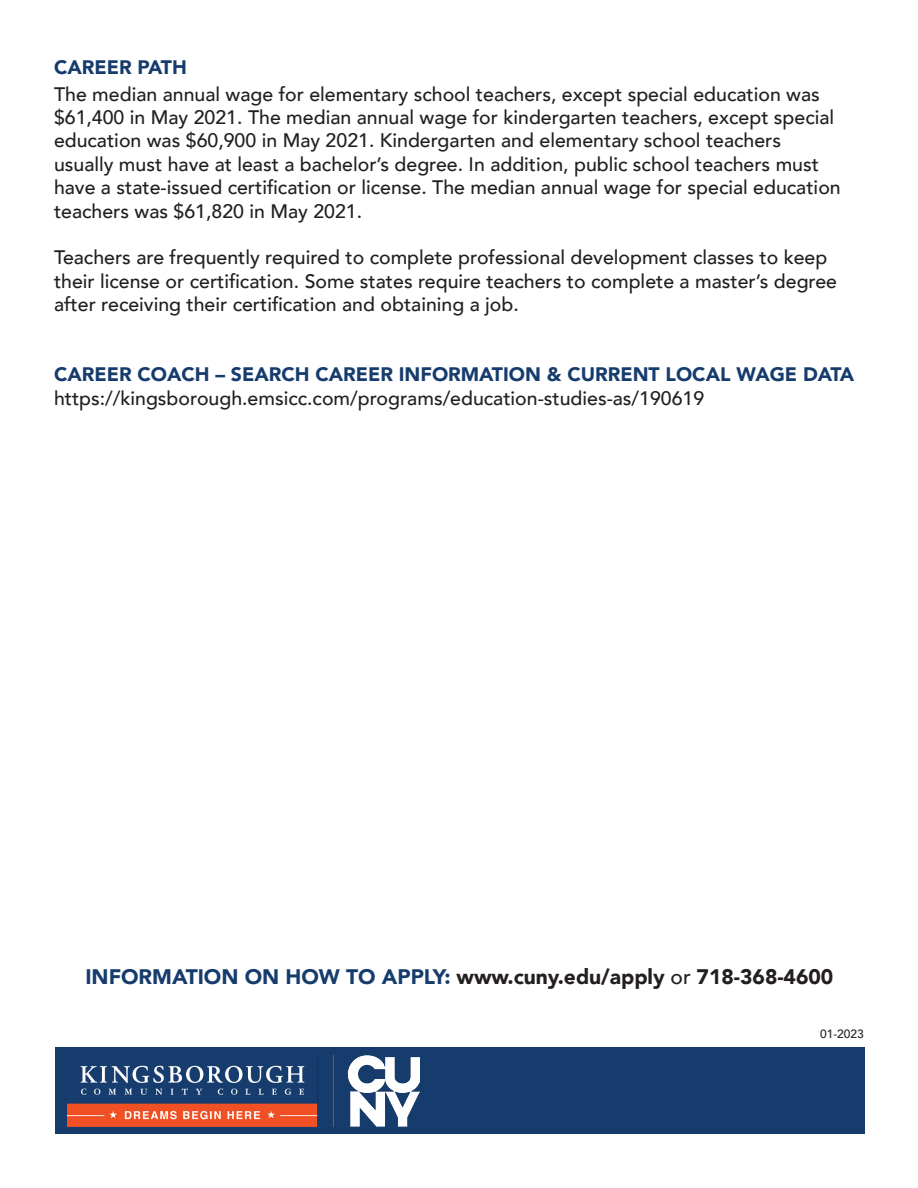
<style>
.page{position:relative;width:918px;height:1188px;background:#fff}
.page>*{position:absolute;margin:0;border:0;box-sizing:border-box;transform-origin:0 0}
.t1{font:900 21px "Avenir";color:#231f20}
.t2{font:500 19.5px/23.4px "Avenir";color:#231f20}
.t3{font:900 19.5px "Avenir";color:#163c6d}
.t4{font:500 12px "Avenir";color:#231f20}
.s1{color:#163c6d}
.s2{font-weight:500}
</style>
<div class="page">
<div style="left:56px;top:1048px;width:810px;height:86px;background:#163c6d"></div>
<img style="left:68px;top:1055px;width:352px;height:71px">
<p class="t3" style="left:54px;top:50px;width:134px">CAREER PATH</p>
<p class="t2" style="left:54px;top:81px;width:788px">The median annual wage for elementary school teachers, except special education was $61,400 in May 2021. The median annual wage for kindergarten teachers, except special education was $60,900 in May 2021. Kindergarten and elementary school teachers usually must have at least a bachelor’s degree. In addition, public school teachers must have a state-issued certification or license. The median annual wage for special education teachers was $61,820 in May 2021.</p>
<p class="t2" style="left:54px;top:245px;width:785px">Teachers are frequently required to complete professional development classes to keep their license or certification. Some states require teachers to complete a master’s degree after receiving their certification and obtaining a job.</p>
<p class="t3" style="left:54px;top:358px;width:802px">CAREER COACH – SEARCH CAREER INFORMATION &amp; CURRENT LOCAL WAGE DATA</p>
<p class="t2" style="left:54px;top:385px;width:652px">https://kingsborough.emsicc.com/programs/education-studies-as/190619</p>
<p class="t1" style="left:85px;top:959px;width:750px"><span class="s1">INFORMATION ON HOW TO APPLY:</span> www.cuny.edu/apply <span class="s2">or</span> 718-368-4600</p>
<p class="t4" style="left:820px;top:1023px;width:45px">01-2023</p>
</div>
